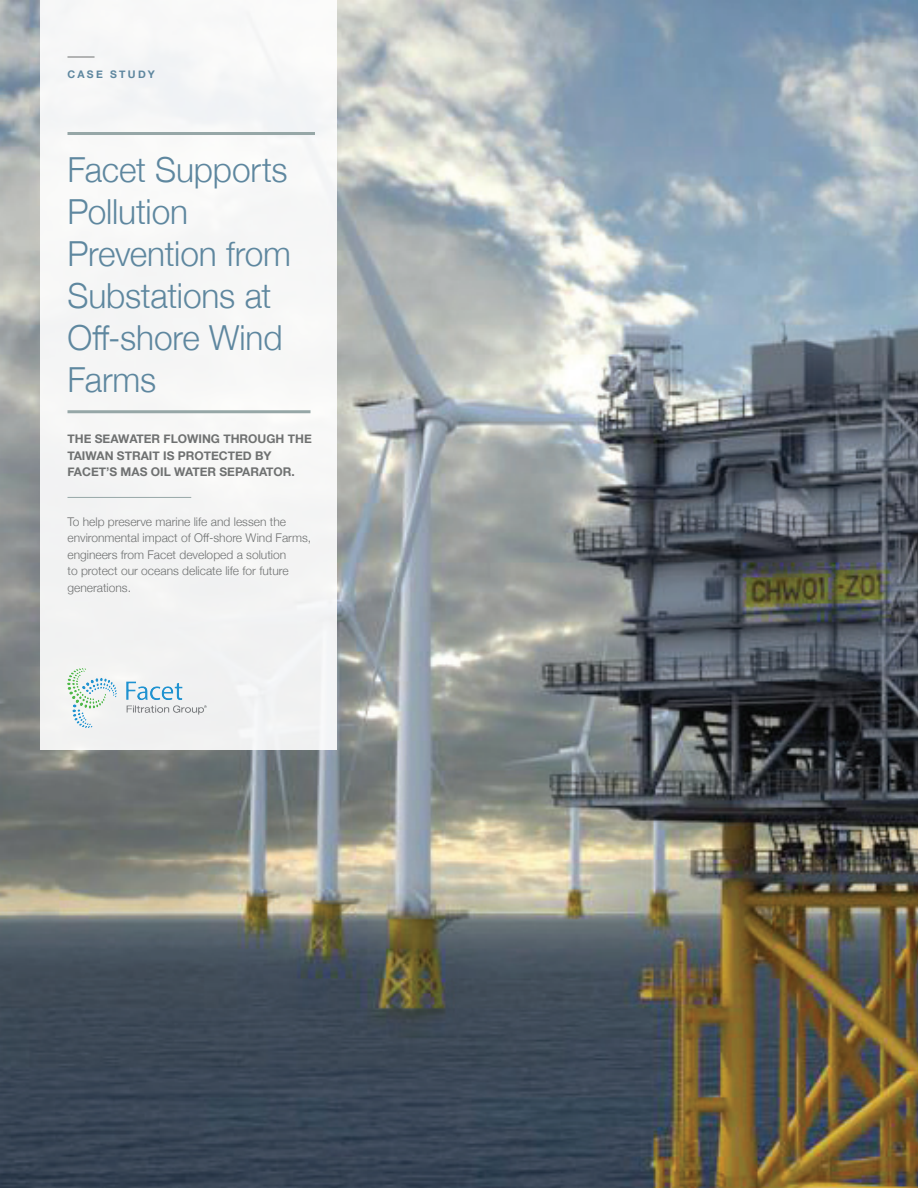
<style>
.page{position:relative;width:918px;height:1188px;background:#fff}
.page>*{position:absolute;margin:0;border:0;box-sizing:border-box;transform-origin:0 0}
.t1{font:300 34.5px/42px "Helvetica Neue";letter-spacing:-.005em;color:#5e879f}
.t2{font:300 12px/16.5px "Helvetica Neue";color:#6f7171}
.t3{font:700 12px/16.5px "Helvetica Neue";color:#6f7171}
.t4{font:700 10.5px "Helvetica Neue";letter-spacing:.22em;color:#5e879f}
</style>
<div class="page">
<img style="left:0;top:0;width:918px;height:1188px">
<div style="left:40px;top:0;width:298px;height:749px;background:#f5f6f6"></div>
<svg style="left:67px;top:57px;width:28px;height:1px"></svg>
<hr style="left:68px;top:132px;width:247px;height:3px;background:#96a7a7">
<hr style="left:68px;top:410px;width:242px;height:3px;background:#96a7a7">
<hr style="left:68px;top:497px;width:123px;height:1px;background:#96a7a7">
<img style="left:68px;top:668px;width:138px;height:60px">
<p class="t4" style="left:68px;top:66px;width:89px">CASE STUDY</p>
<h1 class="t1" style="left:68px;top:146px;width:225px">Facet Supports<br>Pollution<br>Prevention from<br>Substations at<br>Off-shore Wind<br>Farms</h1>
<p class="t3" style="left:68px;top:431px;width:246px">THE SEAWATER FLOWING THROUGH THE<br>TAIWAN STRAIT IS PROTECTED BY<br>FACET’S MAS OIL WATER SEPARATOR.</p>
<p class="t2" style="left:68px;top:512px;width:245px">To help preserve marine life and lessen the environmental impact of Off-shore Wind Farms, engineers from Facet developed a solution<br>to protect our oceans delicate life for future generations.</p>
</div>
